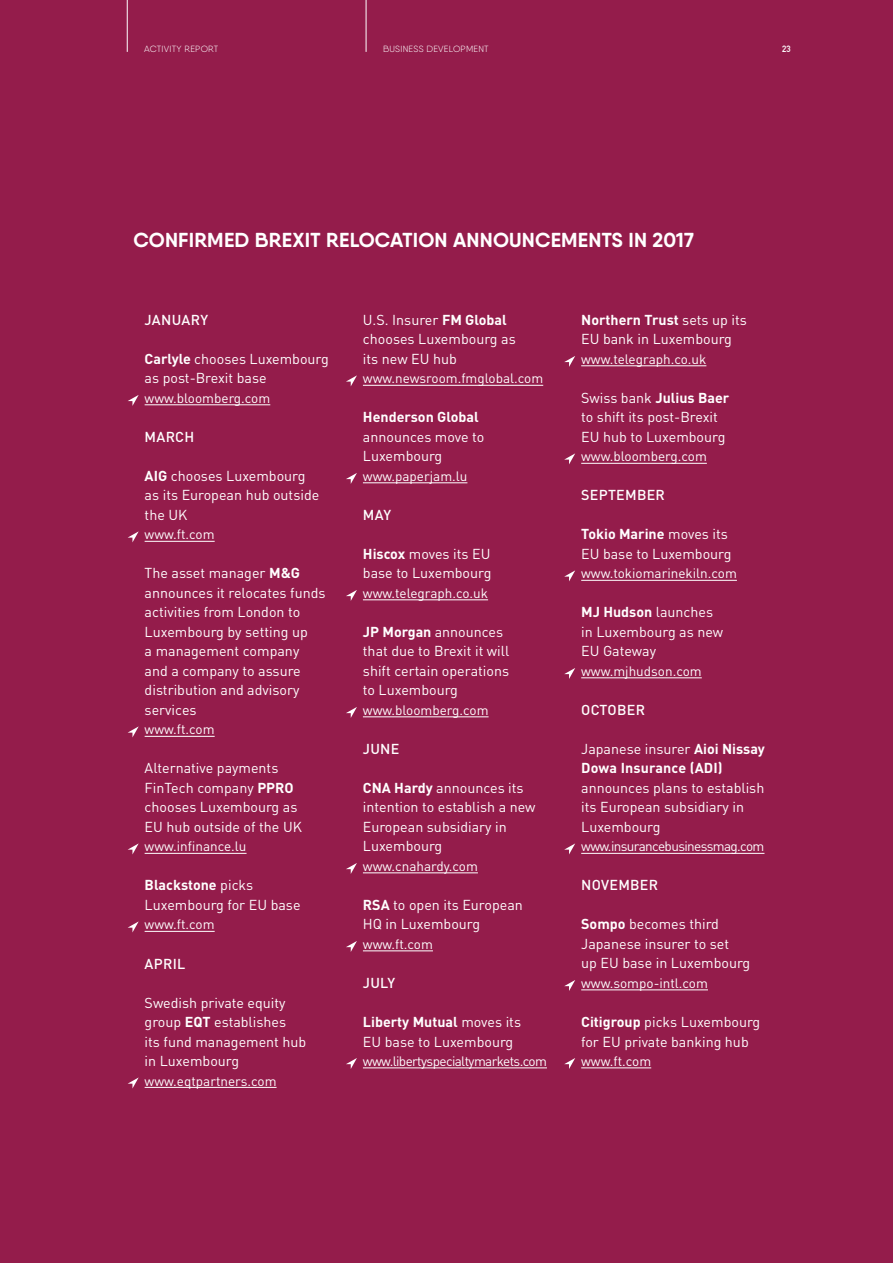
<style>
.page{position:relative;width:893px;height:1263px;background:#941c4b}
.page>*{position:absolute;margin:0;border:0;box-sizing:border-box;transform-origin:0 0}
.t1{font:700 20.25px "Qanelas Soft";letter-spacing:.01em;color:#fff}
.t2{font:14.25px/19.5px "DIN";color:#fff}
.t3{font:700 14.25px/19.5px "DIN";color:#fff}
.t4{font:500 14.25px "DIN";letter-spacing:.02em;color:#fff}
.t5{font:13.5px "DIN";color:#fff}
.t6{font:13.5px "DIN";letter-spacing:-.045em;color:#fff}
.t7{font:300 9px "Qanelas Soft";letter-spacing:.025em;color:#fff}
.t8{font:700 9px "DIN Alternate";color:#fff}
.s1{font-weight:700}
.s2{font-weight:400}
</style>
<div class="page">
<hr style="left:127px;top:0;width:1px;height:52px;background:#fff">
<hr style="left:366px;top:0;width:1px;height:52px;background:#fff">
<hr style="left:145px;top:404px;width:125px;height:1px;background:#fff">
<hr style="left:145px;top:541px;width:70px;height:1px;background:#fff">
<hr style="left:145px;top:736px;width:70px;height:1px;background:#fff">
<hr style="left:145px;top:853px;width:102px;height:1px;background:#fff">
<hr style="left:145px;top:931px;width:70px;height:1px;background:#fff">
<hr style="left:145px;top:1087px;width:132px;height:1px;background:#fff">
<svg style="left:128px;top:395px;width:11px;height:11px"></svg>
<svg style="left:128px;top:531px;width:11px;height:11px"></svg>
<svg style="left:128px;top:726px;width:11px;height:11px"></svg>
<svg style="left:128px;top:843px;width:11px;height:11px"></svg>
<svg style="left:128px;top:921px;width:11px;height:11px"></svg>
<svg style="left:128px;top:1077px;width:11px;height:11px"></svg>
<hr style="left:363px;top:385px;width:180px;height:1px;background:#fff">
<hr style="left:363px;top:482px;width:104px;height:1px;background:#fff">
<hr style="left:363px;top:599px;width:125px;height:1px;background:#fff">
<hr style="left:363px;top:716px;width:126px;height:1px;background:#fff">
<hr style="left:363px;top:872px;width:115px;height:1px;background:#fff">
<hr style="left:363px;top:950px;width:70px;height:1px;background:#fff">
<hr style="left:363px;top:1067px;width:184px;height:1px;background:#fff">
<svg style="left:346px;top:375px;width:11px;height:11px"></svg>
<svg style="left:346px;top:473px;width:11px;height:11px"></svg>
<svg style="left:346px;top:590px;width:11px;height:11px"></svg>
<svg style="left:346px;top:707px;width:11px;height:11px"></svg>
<svg style="left:346px;top:863px;width:11px;height:11px"></svg>
<svg style="left:346px;top:941px;width:11px;height:11px"></svg>
<svg style="left:346px;top:1058px;width:11px;height:11px"></svg>
<hr style="left:581px;top:365px;width:125px;height:1px;background:#fff">
<hr style="left:581px;top:463px;width:126px;height:1px;background:#fff">
<hr style="left:581px;top:580px;width:156px;height:1px;background:#fff">
<hr style="left:581px;top:677px;width:121px;height:1px;background:#fff">
<hr style="left:581px;top:853px;width:183px;height:1px;background:#fff">
<hr style="left:581px;top:989px;width:127px;height:1px;background:#fff">
<hr style="left:581px;top:1067px;width:70px;height:1px;background:#fff">
<svg style="left:564px;top:356px;width:11px;height:11px"></svg>
<svg style="left:564px;top:453px;width:11px;height:11px"></svg>
<svg style="left:564px;top:570px;width:11px;height:11px"></svg>
<svg style="left:564px;top:668px;width:11px;height:11px"></svg>
<svg style="left:564px;top:843px;width:11px;height:11px"></svg>
<svg style="left:564px;top:980px;width:11px;height:11px"></svg>
<svg style="left:564px;top:1058px;width:11px;height:11px"></svg>
<p class="t7" style="left:144px;top:43px;width:75px">ACTIVITY REPORT</p>
<p class="t7" style="left:383px;top:43px;width:107px">BUSINESS DEVELOPMENT</p>
<p class="t8" style="left:782px;top:42px;width:10px">23</p>
<h1 class="t1" style="left:133px;top:227px;width:562px">CONFIRMED BREXIT RELOCATION ANNOUNCEMENTS IN 2017</h1>
<p class="t4" style="left:145px;top:311px;width:65px">JANUARY</p>
<p class="t2" style="left:145px;top:349px;width:186px"><span class="s1">Carlyle</span> chooses Luxembourg as post-Brexit base</p>
<p class="t5" style="left:145px;top:390px;width:127px">www.bloomberg.com</p>
<p class="t4" style="left:145px;top:428px;width:51px">MARCH</p>
<p class="t2" style="left:145px;top:466px;width:176px"><span class="s1">AIG</span> chooses Luxembourg as its European hub outside the UK</p>
<p class="t5" style="left:145px;top:526px;width:72px">www.ft.com</p>
<p class="t2" style="left:145px;top:563px;width:182px">The asset manager <span class="s1">M&amp;G </span>announces it relocates funds activities from London to<br>Luxembourg by setting up<br>a management company and a company to assure distribution and advisory services</p>
<p class="t5" style="left:145px;top:721px;width:72px">www.ft.com</p>
<p class="t2" style="left:145px;top:758px;width:159px">Alternative payments<br>FinTech company <span class="s1">PPRO </span>chooses Luxembourg as<br>EU hub outside of the UK</p>
<p class="t5" style="left:145px;top:838px;width:103px">www.infinance.lu</p>
<p class="t2" style="left:145px;top:875px;width:157px"><span class="s1">Blackstone</span> picks<br>Luxembourg for EU base</p>
<p class="t5" style="left:145px;top:916px;width:72px">www.ft.com</p>
<p class="t4" style="left:145px;top:954px;width:42px">APRIL</p>
<p class="t2" style="left:145px;top:992px;width:163px">Swedish private equity group <span class="s1">EQT</span> establishes<br>its fund management hub in Luxembourg</p>
<p class="t5" style="left:145px;top:1072px;width:133px">www.eqtpartners.com</p>
<p class="t2" style="left:363px;top:310px;width:154px">U.S. Insurer <span class="s1">FM Global </span>chooses Luxembourg as its new EU hub</p>
<p class="t5" style="left:363px;top:370px;width:182px">www.newsroom.fmglobal.com</p>
<p class="t3" style="left:363px;top:407px;width:117px">Henderson Global</p>
<p class="t2" style="left:363px;top:427px;width:123px">announces move to<br>Luxembourg</p>
<p class="t5" style="left:363px;top:468px;width:106px">www.paperjam.lu</p>
<p class="t4" style="left:363px;top:506px;width:30px">MAY</p>
<p class="t2" style="left:363px;top:544px;width:130px"><span class="s1">Hiscox</span> moves its EU base to Luxembourg</p>
<p class="t5" style="left:363px;top:585px;width:127px">www.telegraph.co.uk</p>
<p class="t2" style="left:363px;top:622px;width:148px"><span class="s1">JP Morgan</span> announces that due to Brexit it will shift certain operations to Luxembourg</p>
<p class="t5" style="left:363px;top:702px;width:127px">www.bloomberg.com</p>
<p class="t4" style="left:363px;top:740px;width:38px">JUNE</p>
<p class="t2" style="left:363px;top:778px;width:174px"><span class="s1">CNA Hardy</span> announces its intention to establish a new<br>European subsidiary in<br>Luxembourg</p>
<p class="t5" style="left:363px;top:858px;width:116px">www.cnahardy.com</p>
<p class="t2" style="left:363px;top:895px;width:161px"><span class="s1">RSA</span> to open its European<br>HQ in Luxembourg</p>
<p class="t5" style="left:363px;top:936px;width:72px">www.ft.com</p>
<p class="t4" style="left:363px;top:974px;width:34px">JULY</p>
<p class="t2" style="left:363px;top:1012px;width:160px"><span class="s1">Liberty Mutual</span> moves its<br>EU base to Luxembourg</p>
<p class="t6" style="left:363px;top:1053px;width:186px">www.libertyspecialtymarkets.com</p>
<p class="t2" style="left:581px;top:310px;width:167px"><span class="s1">Northern Trust</span> sets up its<br>EU bank in Luxembourg</p>
<p class="t5" style="left:581px;top:351px;width:127px">www.telegraph.co.uk</p>
<p class="t2" style="left:581px;top:388px;width:150px">Swiss bank <span class="s1">Julius Baer </span>to shift its post-Brexit<br>EU hub to Luxembourg</p>
<p class="t5" style="left:581px;top:448px;width:127px">www.bloomberg.com</p>
<p class="t4" style="left:581px;top:486px;width:85px">SEPTEMBER</p>
<p class="t2" style="left:581px;top:524px;width:152px"><span class="s1">Tokio Marine</span> moves its<br>EU base to Luxembourg</p>
<p class="t5" style="left:581px;top:565px;width:157px">www.tokiomarinekiln.com</p>
<p class="t2" style="left:581px;top:602px;width:143px"><span class="s1">MJ Hudson</span> launches in Luxembourg as new<br>EU Gateway</p>
<p class="t5" style="left:581px;top:663px;width:122px">www.mjhudson.com</p>
<p class="t4" style="left:581px;top:701px;width:65px">OCTOBER</p>
<p class="t3" style="left:581px;top:738px;width:185px"><span class="s2">Japanese insurer</span> Aioi Nissay<br>Dowa Insurance (ADI)</p>
<p class="t2" style="left:581px;top:778px;width:185px">announces plans to establish its European subsidiary in<br>Luxembourg</p>
<p class="t6" style="left:581px;top:838px;width:185px">www.insurancebusinessmag.com</p>
<p class="t4" style="left:581px;top:876px;width:78px">NOVEMBER</p>
<p class="t2" style="left:581px;top:914px;width:171px"><span class="s1">Sompo</span> becomes third<br>Japanese insurer to set<br>up EU base in Luxembourg</p>
<p class="t5" style="left:581px;top:975px;width:128px">www.sompo-intl.com</p>
<p class="t2" style="left:581px;top:1012px;width:181px"><span class="s1">Citigroup</span> picks Luxembourg for EU private banking hub</p>
<p class="t5" style="left:581px;top:1053px;width:72px">www.ft.com</p>
</div>
